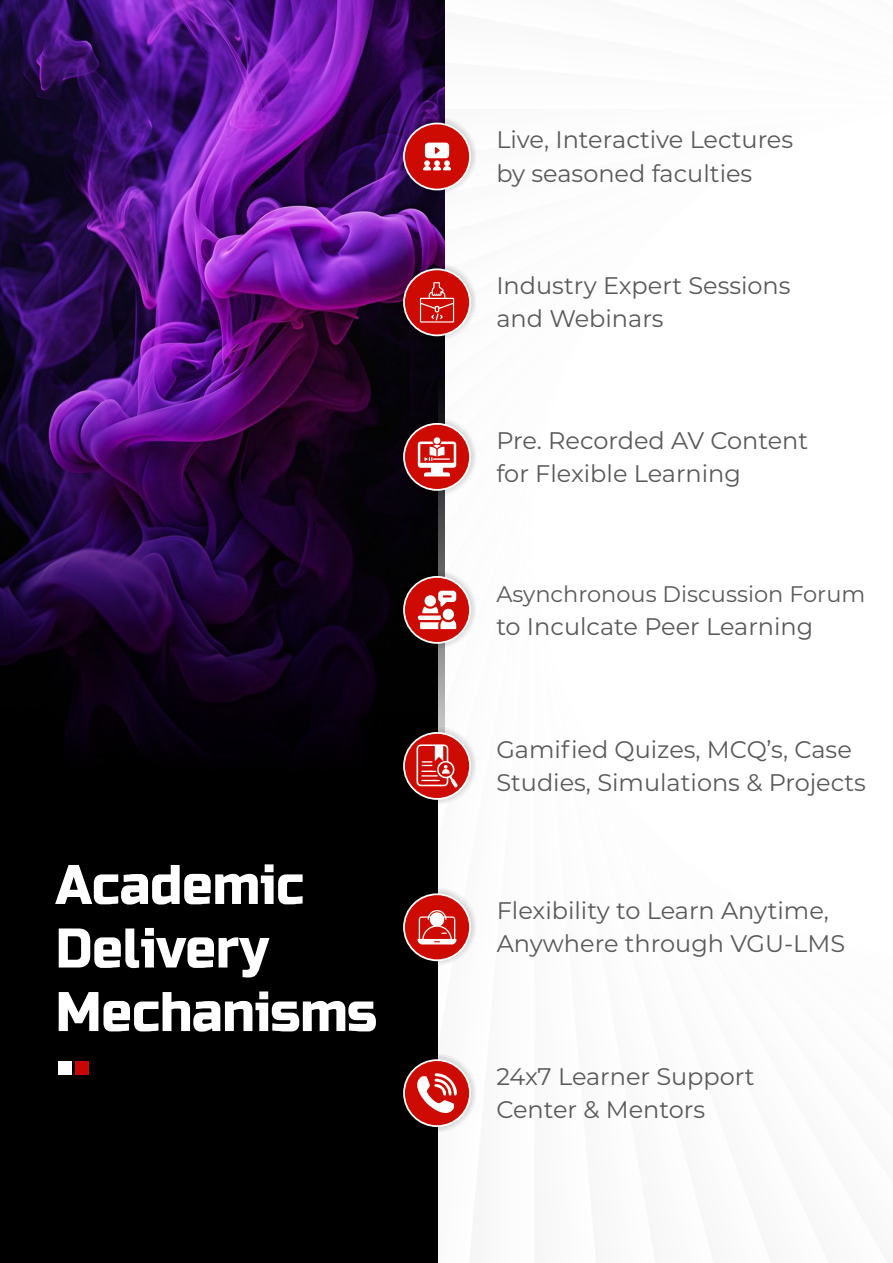
<style>
.page{position:relative;width:893px;height:1263px;background:#fff}
.page>*{position:absolute;margin:0;border:0;box-sizing:border-box;transform-origin:0 0}
.t1{font:55.8px/63.6px "Russo One";color:#fff;scale:.91 1}
.t2{font:24px/33.2px "Montserrat";color:#58595b}
.t3{font:22.5px "Montserrat";color:#58595b}
</style>
<div class="page">
<div style="left:0;top:0;width:438px;height:1263px;background:#000"></div>
<img style="left:0;top:0;width:445px;height:757px">
<div style="left:398px;top:118px;width:78px;height:77px;background:#231f20;opacity:.25"></div>
<div style="left:403px;top:123px;width:68px;height:67px;background:#cd0b02;border:2px solid #fff;border-radius:50%"></div>
<svg style="left:423px;top:143px;width:28px;height:27px"></svg>
<div style="left:398px;top:263px;width:78px;height:78px;background:#231f20;opacity:.25"></div>
<svg style="left:403px;top:268px;width:68px;height:68px;background:#d2332c"></svg>
<div style="left:398px;top:418px;width:78px;height:78px;background:#231f20;opacity:.25"></div>
<svg style="left:403px;top:423px;width:68px;height:68px;background:#d33831"></svg>
<div style="left:398px;top:571px;width:78px;height:78px;background:#231f20;opacity:.25"></div>
<svg style="left:403px;top:576px;width:68px;height:68px;background:#d2362e"></svg>
<div style="left:398px;top:727px;width:78px;height:78px;background:#231f20;opacity:.25"></div>
<svg style="left:403px;top:732px;width:68px;height:68px;background:#d43e37"></svg>
<div style="left:398px;top:888px;width:78px;height:78px;background:#231f20;opacity:.25"></div>
<svg style="left:403px;top:893px;width:68px;height:68px;background:#d2342d"></svg>
<svg style="left:420px;top:282px;width:34px;height:41px"></svg>
<svg style="left:418px;top:436px;width:38px;height:40px"></svg>
<svg style="left:418px;top:591px;width:38px;height:38px"></svg>
<svg style="left:416px;top:744px;width:42px;height:44px;background:#db524c"></svg>
<svg style="left:417px;top:910px;width:40px;height:34px"></svg>
<div style="left:398px;top:1054px;width:78px;height:78px;background:#231f20;opacity:.25"></div>
<svg style="left:403px;top:1059px;width:68px;height:68px"></svg>
<svg style="left:414px;top:1071px;width:46px;height:48px;background:#dc5650"></svg>
<div style="left:59px;top:1061px;width:13px;height:13px;background:#fff"></div>
<div style="left:76px;top:1061px;width:13px;height:13px;background:#c90506"></div>
<h1 class="t1" style="left:56px;top:853px;width:355px">Academic<br>Delivery<br>Mechanisms</h1>
<p class="t2" style="left:496px;top:123px;width:298px">Live, Interactive Lectures by seasoned faculties</p>
<p class="t2" style="left:496px;top:269px;width:296px">Industry Expert Sessions and Webinars</p>
<p class="t2" style="left:496px;top:424px;width:313px">Pre. Recorded AV Content for Flexible Learning</p>
<p class="t3" style="left:496px;top:580px;width:370px">Asynchronous Discussion Forum</p>
<p class="t2" style="left:496px;top:609px;width:318px">to Inculcate Peer Learning</p>
<p class="t2" style="left:496px;top:733px;width:371px">Gamified Quizes, MCQ’s, Case<br>Studies, Simulations &amp; Projects</p>
<p class="t2" style="left:497px;top:894px;width:350px">Flexibility to Learn Anytime,<br>Anywhere through VGU-LMS</p>
<p class="t2" style="left:496px;top:1060px;width:260px">24x7 Learner Support<br>Center &amp; Mentors</p>
</div>
